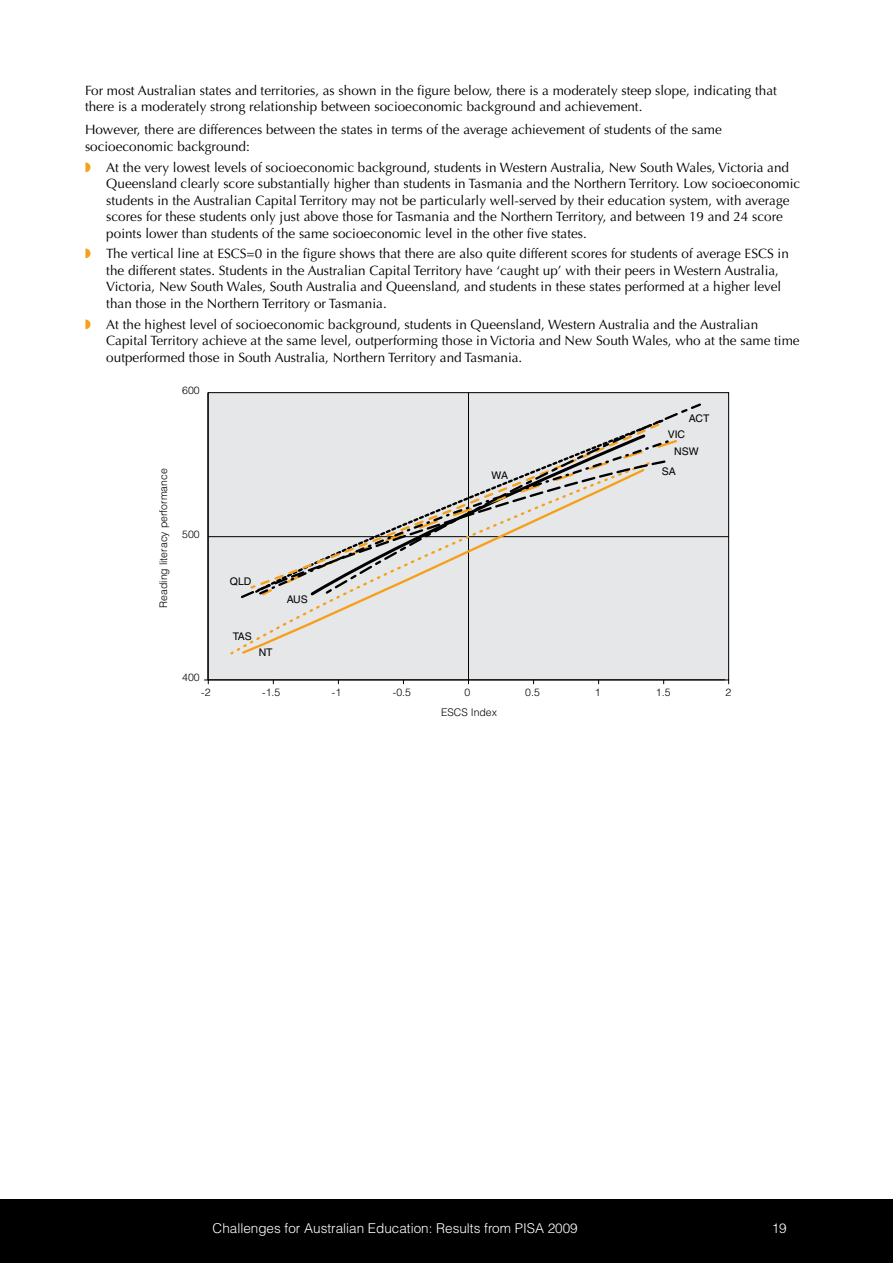
<style>
.page{position:relative;width:893px;height:1263px;background:#fff}
.page>*{position:absolute;margin:0;border:0;box-sizing:border-box;transform-origin:0 0}
.t1{font:13.5px/16.5px "Optima";color:#000}
.t2{font:300 13.5px "Helvetica";color:#fff}
.t3{font:300 10.5px "Helvetica";color:#000}
.t4{font:10.5px "Helvetica";color:#000}
.s1{color:#f6a01a}
</style>
<div class="page">
<div style="left:0;top:1199px;width:893px;height:64px;background:#000"></div>
<div style="left:208px;top:393px;width:521px;height:287px;background:#e6e7e8"></div>
<hr style="left:208px;top:536px;width:521px;height:1px;background:#000">
<hr style="left:468px;top:393px;width:1px;height:291px;background:#000">
<hr style="left:208px;top:679px;width:517px;height:1px;background:#000">
<hr style="left:208px;top:393px;width:1px;height:287px;background:#000">
<svg style="left:240px;top:601px;width:123px;height:53px"></svg>
<svg style="left:563px;top:403px;width:140px;height:135px"></svg>
<svg style="left:236px;top:459px;width:431px;height:142px"></svg>
<p class="t1" style="left:85px;top:82px;width:693px">For most Australian states and territories, as shown in the figure below, there is a moderately steep slope, indicating that there is a moderately strong relationship between socioeconomic background and achievement.</p>
<p class="t1" style="left:85px;top:122px;width:638px">However, there are differences between the states in terms of the average achievement of students of the same socioeconomic background:</p>
<p class="t1" style="left:106px;top:159px;width:695px;text-indent:-21px"><span class="s1">◗</span> At the very lowest levels of socioeconomic background, students in Western Australia, New South Wales, Victoria and Queensland clearly score substantially higher than students in Tasmania and the Northern Territory. Low socioeconomic students in the Australian Capital Territory may not be particularly well-served by their education system, with average scores for these students only just above those for Tasmania and the Northern Territory, and between 19 and 24 score points lower than students of the same socioeconomic level in the other five states.</p>
<p class="t1" style="left:106px;top:246px;width:684px;text-indent:-21px"><span class="s1">◗</span> The vertical line at ESCS=0 in the figure shows that there are also quite different scores for students of average ESCS in the different states. Students in the Australian Capital Territory have ‘caught up’ with their peers in Western Australia, Victoria, New South Wales, South Australia and Queensland, and students in these states performed at a higher level than those in the Northern Territory or Tasmania.</p>
<p class="t1" style="left:106px;top:316px;width:695px;text-indent:-21px"><span class="s1">◗</span> At the highest level of socioeconomic background, students in Queensland, Western Australia and the Australian<br>Capital Territory achieve at the same level, outperforming those in Victoria and New South Wales, who at the same time outperformed those in South Australia, Northern Territory and Tasmania.</p>
<p class="t3" style="left:157px;top:608px;width:141px;rotate:-90deg">Reading literacy performance</p>
<p class="t3" style="left:182px;top:384px;width:19px">600</p>
<p class="t3" style="left:182px;top:527px;width:19px">500</p>
<p class="t3" style="left:182px;top:671px;width:19px">400</p>
<p class="t4" style="left:230px;top:575px;width:23px">QLD</p>
<p class="t4" style="left:233px;top:630px;width:21px">TAS</p>
<p class="t4" style="left:259px;top:646px;width:15px">NT</p>
<p class="t4" style="left:287px;top:593px;width:23px">AUS</p>
<p class="t4" style="left:492px;top:469px;width:18px">WA</p>
<p class="t4" style="left:689px;top:412px;width:22px">ACT</p>
<p class="t4" style="left:668px;top:428px;width:19px">VIC</p>
<p class="t4" style="left:674px;top:445px;width:26px">NSW</p>
<p class="t4" style="left:662px;top:465px;width:16px">SA</p>
<p class="t3" style="left:201px;top:686px;width:11px">-2</p>
<p class="t3" style="left:262px;top:686px;width:20px">-1.5</p>
<p class="t3" style="left:332px;top:686px;width:11px">-1</p>
<p class="t3" style="left:393px;top:686px;width:20px">-0.5</p>
<p class="t3" style="left:464px;top:686px;width:7px">0</p>
<p class="t3" style="left:525px;top:686px;width:16px">0.5</p>
<p class="t3" style="left:595px;top:686px;width:7px">1</p>
<p class="t3" style="left:656px;top:686px;width:16px">1.5</p>
<p class="t3" style="left:726px;top:686px;width:7px">2</p>
<p class="t3" style="left:441px;top:705px;width:58px">ESCS Index</p>
<p class="t2" style="left:213px;top:1220px;width:367px">Challenges for Australian Education: Results from PISA 2009</p>
<p class="t2" style="left:772px;top:1220px;width:17px">19</p>
</div>
